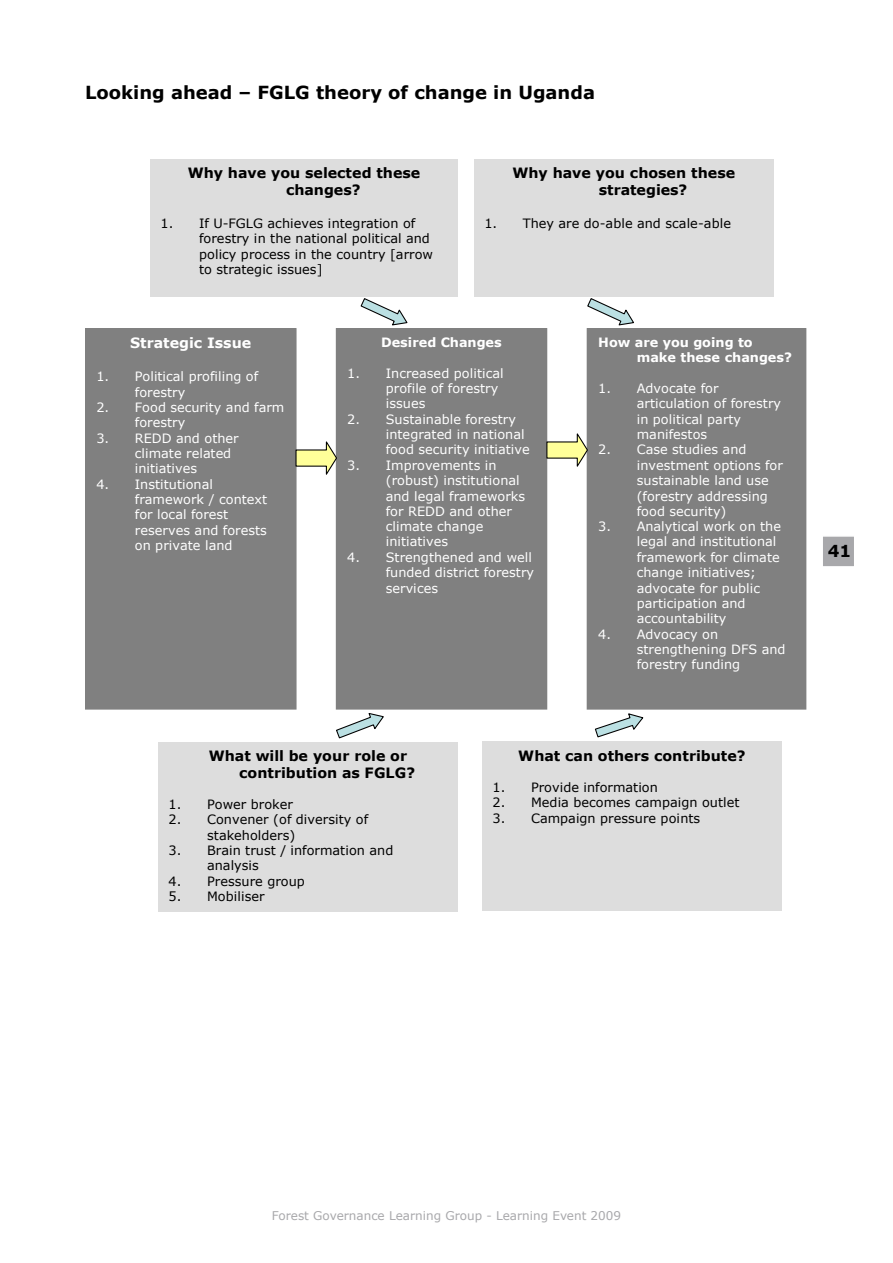
<style>
.page{position:relative;width:893px;height:1263px;background:#fff}
.page>*{position:absolute;margin:0;border:0;box-sizing:border-box;transform-origin:0 0}
.t1{font:700 18px "Verdana";color:#000}
.t2{font:700 16.5px "Verdana";color:#000}
.t3{font:700 14.25px/17.1px "Verdana";color:#000}
.t4{font:700 14.25px "Verdana";color:#fff}
.t5{font:12.9px/15.3px "Verdana";letter-spacing:.005em;color:#fff}
.t6{font:12.9px/15.3px "Verdana";letter-spacing:.005em;color:#000}
.t7{font:700 12.9px/15.3px "Verdana";letter-spacing:-.005em;color:#fff}
.t8{font:12px "Verdana";color:#a8a8ab}
</style>
<div class="page">
<div style="left:821px;top:535px;width:34px;height:33px;background:#a8a8ab;border:2px solid #fff"></div>
<div style="left:150px;top:159px;width:308px;height:137px;background:#ddd"></div>
<div style="left:474px;top:159px;width:299px;height:137px;background:#ddd"></div>
<div style="left:85px;top:329px;width:211px;height:380px;background:#808080"></div>
<div style="left:85px;top:328px;width:212px;height:382px;border:1px solid #808080"></div>
<div style="left:336px;top:329px;width:211px;height:380px;background:#808080"></div>
<div style="left:336px;top:328px;width:211px;height:382px;border:1px solid #808080"></div>
<div style="left:587px;top:329px;width:219px;height:380px;background:#808080"></div>
<div style="left:587px;top:328px;width:219px;height:382px;border:1px solid #808080"></div>
<div style="left:158px;top:741px;width:300px;height:170px;background:#ddd"></div>
<div style="left:482px;top:741px;width:300px;height:170px;background:#ddd"></div>
<svg style="left:360px;top:298px;width:48px;height:28px"></svg>
<svg style="left:587px;top:298px;width:47px;height:28px"></svg>
<svg style="left:336px;top:713px;width:48px;height:26px"></svg>
<svg style="left:594px;top:713px;width:50px;height:25px"></svg>
<svg style="left:295px;top:440px;width:43px;height:38px"></svg>
<svg style="left:546px;top:432px;width:43px;height:38px"></svg>
<h1 class="t1" style="left:85px;top:81px;width:511px">Looking ahead – FGLG theory of change in Uganda</h1>
<p class="t3" style="left:286px;top:164px;width:136px;text-indent:-98px">Why have you selected these changes?</p>
<p class="t6" style="left:199px;top:215px;width:235px;text-indent:-39px">1. If U-FGLG achieves integration of forestry in the national political and policy process in the country [arrow to strategic issues]</p>
<p class="t3" style="left:599px;top:164px;width:138px;text-indent:-86px">Why have you chosen these strategies?</p>
<p class="t6" style="left:484px;top:215px;width:248px">1. They are do-able and scale-able</p>
<p class="t4" style="left:130px;top:334px;width:123px">Strategic Issue</p>
<p class="t5" style="left:135px;top:368px;width:125px;text-indent:-39px">1. Political profiling of forestry</p>
<p class="t5" style="left:135px;top:399px;width:151px;text-indent:-39px">2. Food security and farm forestry</p>
<p class="t5" style="left:135px;top:430px;width:105px;text-indent:-39px">3. REDD and other climate related initiatives</p>
<p class="t5" style="left:135px;top:476px;width:134px;text-indent:-39px">4. Institutional framework / context for local forest reserves and forests on private land</p>
<p class="t7" style="left:381px;top:334px;width:122px">Desired Changes</p>
<p class="t5" style="left:386px;top:365px;width:119px;text-indent:-39px">1. Increased political profile of forestry issues</p>
<p class="t5" style="left:386px;top:411px;width:145px;text-indent:-39px">2. Sustainable forestry integrated in national food security initiative</p>
<p class="t5" style="left:386px;top:457px;width:141px;text-indent:-39px">3. Improvements in (robust) institutional and legal frameworks for REDD and other climate change initiatives</p>
<p class="t5" style="left:386px;top:549px;width:150px;text-indent:-39px">4. Strengthened and well funded district forestry services</p>
<p class="t7" style="left:637px;top:334px;width:157px;text-indent:-39px">How are you going to make these changes?</p>
<p class="t5" style="left:637px;top:380px;width:146px;text-indent:-39px">1. Advocate for articulation of forestry in political party manifestos</p>
<p class="t5" style="left:637px;top:442px;width:148px;text-indent:-39px">2. Case studies and investment options for sustainable land use (forestry addressing food security)</p>
<p class="t5" style="left:637px;top:518px;width:146px;text-indent:-39px">3. Analytical work on the legal and institutional framework for climate change initiatives; advocate for public participation and accountability</p>
<p class="t5" style="left:637px;top:626px;width:150px;text-indent:-39px">4. Advocacy on strengthening DFS and forestry funding</p>
<p class="t3" style="left:239px;top:747px;width:177px;text-indent:-30px">What will be your role or contribution as FGLG?</p>
<p class="t6" style="left:169px;top:796px;width:126px">1. Power broker</p>
<p class="t6" style="left:207px;top:811px;width:163px;text-indent:-39px">2. Convener (of diversity of stakeholders)</p>
<p class="t6" style="left:207px;top:842px;width:188px;text-indent:-39px">3. Brain trust / information and analysis</p>
<p class="t6" style="left:169px;top:873px;width:138px">4. Pressure group</p>
<p class="t6" style="left:169px;top:888px;width:97px">5. Mobiliser</p>
<p class="t3" style="left:518px;top:747px;width:229px">What can others contribute?</p>
<p class="t6" style="left:493px;top:779px;width:167px">1. Provide information</p>
<p class="t6" style="left:493px;top:794px;width:248px">2. Media becomes campaign outlet</p>
<p class="t6" style="left:493px;top:810px;width:209px">3. Campaign pressure points</p>
<p class="t2" style="left:828px;top:540px;width:25px">41</p>
<p class="t8" style="left:272px;top:1208px;width:351px">Forest Governance Learning Group - Learning Event 2009</p>
</div>
